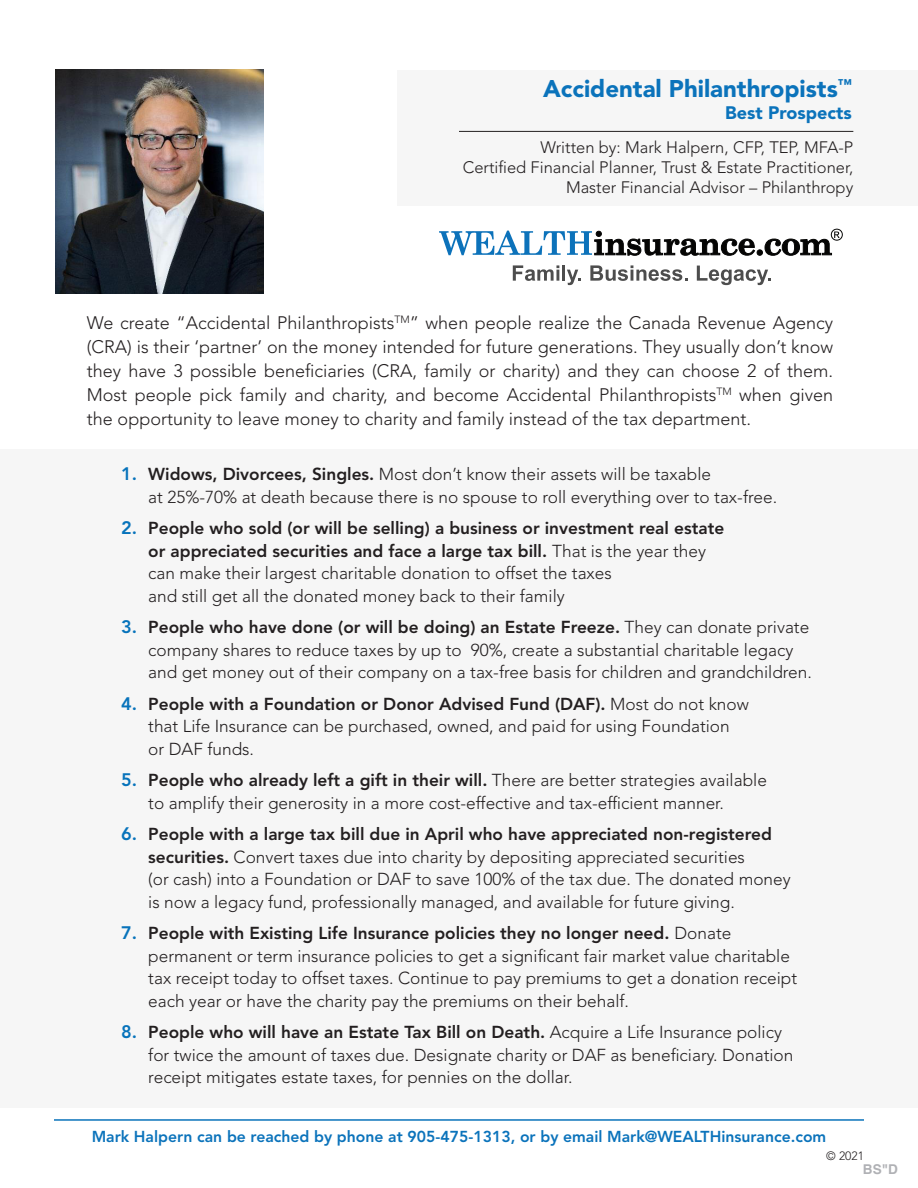
<style>
.page{position:relative;width:918px;height:1188px;background:#fff}
.page>*{position:absolute;margin:0;border:0;box-sizing:border-box;transform-origin:0 0}
.t1{font:900 24px "Avenir LT Std";color:#0b73bb}
.t2{font:300 18px/24px "Avenir LT Std";color:#231f20;text-align:justify}
.t3{font:900 18px "Avenir LT Std";color:#0b73bb}
.t4{font:300 17.25px/22.5px "Avenir LT Std";color:#231f20}
.t5{font:300 16.5px/19.8px "Avenir LT Std";color:#231f20;text-align:right}
.t6{font:800 15.75px "Avenir LT Std";color:#0b73bb}
.t7{font:700 13.5px "Helvetica";color:#b0b1b5}
.t8{font:300 12px "Avenir LT Std";color:#231f20}
.s1{font-weight:800;font-size:18px;color:#0773bb}
.s2{font-weight:800}
</style>
<div class="page">
<div style="left:0;top:449px;width:918px;height:658px;background:#f6f6f6"></div>
<hr style="left:54px;top:1119px;width:810px;height:2px;background:#0b73bb">
<div style="left:397px;top:70px;width:521px;height:135px;background:#f6f6f6"></div>
<hr style="left:459px;top:131px;width:394px;height:1px;background:#231f20">
<img style="left:55px;top:70px;width:208px;height:224px">
<svg style="left:439px;top:229px;width:403px;height:26px"></svg>
<svg style="left:513px;top:265px;width:46px;height:16px"></svg>
<hr style="left:562px;top:265px;width:3px;height:16px;background:#4d4d4d">
<svg style="left:567px;top:270px;width:14px;height:15px"></svg>
<svg style="left:590px;top:265px;width:98px;height:16px"></svg>
<svg style="left:697px;top:266px;width:74px;height:19px"></svg>
<p class="t1" style="left:543px;top:74px;width:310px">Accidental Philanthropists<sup>™</sup></p>
<p class="t3" style="left:725px;top:102px;width:128px">Best Prospects</p>
<p class="t5" style="left:463px;top:137px;width:392px">Written by: Mark Halpern, CFP, TEP, MFA-P<br>Certified Financial Planner, Trust &amp; Estate Practitioner,<br>Master Financial Advisor – Philanthropy</p>
<p class="t2" style="left:87px;top:310px;width:748px">We create “Accidental Philanthropists<sup>TM</sup>” when people realize the Canada Revenue Agency (CRA) is their ‘partner’ on the money intended for future generations. They usually don’t know they have 3 possible beneficiaries (CRA, family or charity) and they can choose 2 of them.<br>Most people pick family and charity, and become Accidental Philanthropists<sup>TM</sup> when given the opportunity to leave money to charity and family instead of the tax department.</p>
<p class="t4" style="left:148px;top:463px;width:630px;text-indent:-27px"><span class="s1">1.</span> <span class="s2">Widows, Divorcees, Singles.</span> Most don’t know their assets will be taxable<br>at 25%-70% at death because there is no spouse to roll everything over to tax-free.</p>
<p class="t4" style="left:148px;top:517px;width:577px;text-indent:-27px"><span class="s1">2.</span> <span class="s2">People who sold (or will be selling) a business or investment real estate or appreciated securities and face a large tax bill.</span> That is the year they can make their largest charitable donation to offset the taxes<br>and still get all the donated money back to their family</p>
<p class="t4" style="left:148px;top:616px;width:665px;text-indent:-27px"><span class="s1">3.</span> <span class="s2">People who have done (or will be doing) an Estate Freeze.</span> They can donate private company shares to reduce taxes by up to 90%, create a substantial charitable legacy and get money out of their company on a tax-free basis for children and grandchildren.</p>
<p class="t4" style="left:148px;top:692px;width:602px;text-indent:-27px"><span class="s1">4.</span> <span class="s2">People with a Foundation or Donor Advised Fund (DAF).</span> Most do not know that Life Insurance can be purchased, owned, and paid for using Foundation or DAF funds.</p>
<p class="t4" style="left:148px;top:769px;width:620px;text-indent:-27px"><span class="s1">5.</span> <span class="s2">People who already left a gift in their will.</span> There are better strategies available to amplify their generosity in a more cost-effective and tax-efficient manner.</p>
<p class="t4" style="left:148px;top:823px;width:644px;text-indent:-27px"><span class="s1">6.</span> <span class="s2">People with a large tax bill due in April who have appreciated non-registered securities.</span> Convert taxes due into charity by depositing appreciated securities<br>(or cash) into a Foundation or DAF to save 100% of the tax due. The donated money is now a legacy fund, professionally managed, and available for future giving.</p>
<p class="t4" style="left:148px;top:922px;width:650px;text-indent:-27px"><span class="s1">7.</span> <span class="s2">People with Existing Life Insurance policies they no longer need.</span> Donate permanent or term insurance policies to get a significant fair market value charitable tax receipt today to offset taxes. Continue to pay premiums to get a donation receipt each year or have the charity pay the premiums on their behalf.</p>
<p class="t4" style="left:148px;top:1021px;width:647px;text-indent:-27px"><span class="s1">8.</span> <span class="s2">People who will have an Estate Tax Bill on Death.</span> Acquire a Life Insurance policy for twice the amount of taxes due. Designate charity or DAF as beneficiary. Donation receipt mitigates estate taxes, for pennies on the dollar.</p>
<p class="t6" style="left:92px;top:1127px;width:736px">Mark Halpern can be reached by phone at 905-475-1313, or by email Mark@WEALTHinsurance.com</p>
<p class="t8" style="left:826px;top:1148px;width:39px">© 2021</p>
<p class="t7" style="left:863px;top:1158px;width:36px">BS"D</p>
</div>
